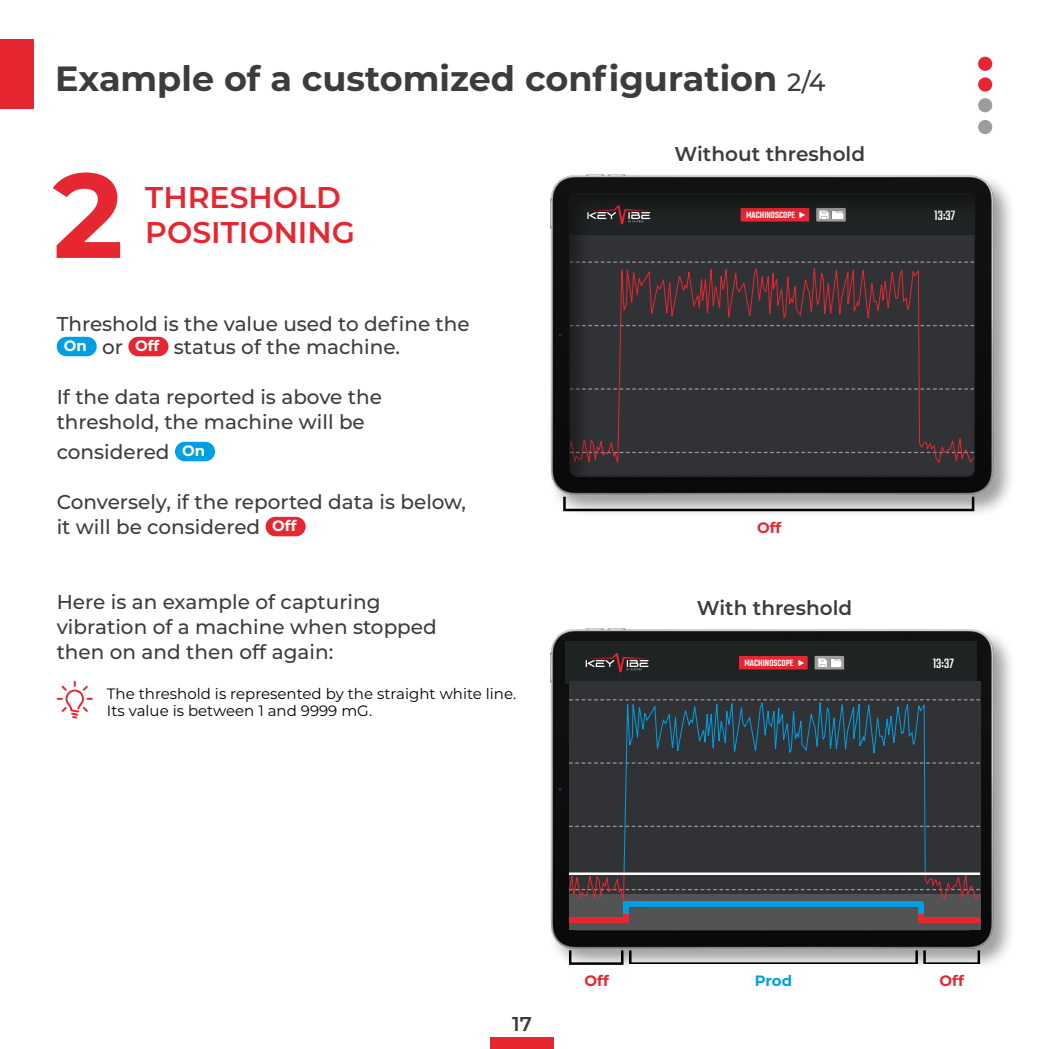
<style>
.page{position:relative;width:1049px;height:1049px;background:#fff}
.page>*{position:absolute;margin:0;border:0;box-sizing:border-box;transform-origin:0 0}
.t1{font:700 120px "Montserrat";color:#e62731}
.t2{font:700 35px "Montserrat";color:#3c3c3b}
.t3{font:600 30px "Montserrat";color:#e62731}
.t4{font:500 20px/25px "Montserrat";color:#3c3c3b}
.t5{font:600 20px "Montserrat";color:#3c3c3b}
.t6{font:15px/17.5px "Montserrat";color:#000}
.t7{font:15px "Teko";color:#fff}
.t8{font:700 15px "Montserrat";color:#e62731}
.t9{font:700 15px "Montserrat";color:#009fe3}
.t10{font:500 9.75px "Teko";color:#fff}
.s1{font-weight:500;font-size:25px}
.s2{font-weight:700;font-size:15px;color:#fff}
</style>
<div class="page">
<div style="left:490px;top:1037px;width:64px;height:12px;background:#e62731"></div>
<div style="left:0;top:39px;width:34px;height:69px;background:#e62731"></div>
<div style="left:978px;top:98px;width:14px;height:14px;background:#9d9d9c;border-radius:50%"></div>
<div style="left:978px;top:77px;width:14px;height:15px;background:#e62731;border-radius:50%"></div>
<div style="left:978px;top:57px;width:14px;height:14px;background:#e62731;border-radius:50%"></div>
<div style="left:978px;top:120px;width:14px;height:14px;background:#9d9d9c;border-radius:50%"></div>
<div style="left:57px;top:337px;width:40px;height:19px;background:#009fe3;border-radius:10px"></div>
<div style="left:128px;top:337px;width:40px;height:19px;background:#e62731;border-radius:10px"></div>
<div style="left:175px;top:442px;width:40px;height:19px;background:#009fe3;border-radius:10px"></div>
<div style="left:266px;top:517px;width:40px;height:19px;background:#e62731;border-radius:10px"></div>
<svg style="left:57px;top:681px;width:36px;height:37px"></svg>
<div style="left:547px;top:625px;width:470px;height:346px;background:#000;opacity:.4"></div>
<img style="left:547px;top:628px;width:460px;height:320px">
<div style="left:551px;top:635px;width:439px;height:69px;background:#111"></div>
<div style="left:565px;top:641px;width:411px;height:43px;background:#202324"></div>
<svg style="left:586px;top:653px;width:62px;height:19px"></svg>
<div style="left:814px;top:656px;width:30px;height:13px;background:#9d9d9c"></div>
<svg style="left:818px;top:658px;width:23px;height:9px"></svg>
<div style="left:739px;top:656px;width:69px;height:13px;background:#e62731"></div>
<svg style="left:798px;top:660px;width:5px;height:5px"></svg>
<div style="left:547px;top:172px;width:470px;height:346px;background:#000;opacity:.4"></div>
<img style="left:547px;top:175px;width:460px;height:320px">
<div style="left:569px;top:682px;width:411px;height:212px;background:#303235"></div>
<svg style="left:569px;top:699px;width:411px;height:1px"></svg>
<svg style="left:569px;top:762px;width:411px;height:2px"></svg>
<svg style="left:569px;top:826px;width:411px;height:1px"></svg>
<div style="left:570px;top:965px;width:53px;height:22px;background:#fff"></div>
<svg style="left:569px;top:950px;width:2px;height:12px"></svg>
<svg style="left:621px;top:950px;width:2px;height:12px"></svg>
<hr style="left:569px;top:962px;width:54px;height:3px;background:#000">
<div style="left:569px;top:894px;width:411px;height:36px;background:#535353"></div>
<div style="left:569px;top:917px;width:57px;height:6px;background:#e62731"></div>
<div style="left:623px;top:912px;width:6px;height:11px;background:#e62731"></div>
<div style="left:623px;top:903px;width:6px;height:10px;background:#009fe3"></div>
<div style="left:623px;top:901px;width:300px;height:5px;background:#009fe3"></div>
<div style="left:922px;top:917px;width:58px;height:6px;background:#e62731"></div>
<div style="left:918px;top:912px;width:5px;height:11px;background:#e62731"></div>
<div style="left:918px;top:903px;width:5px;height:10px;background:#009fe3"></div>
<svg style="left:623px;top:699px;width:303px;height:171px"></svg>
<svg style="left:568px;top:870px;width:413px;height:32px"></svg>
<hr style="left:569px;top:872px;width:411px;height:3px;background:#fff">
<svg style="left:629px;top:950px;width:2px;height:12px"></svg>
<hr style="left:629px;top:962px;width:289px;height:3px;background:#000">
<svg style="left:915px;top:950px;width:11px;height:13px"></svg>
<svg style="left:977px;top:950px;width:3px;height:12px"></svg>
<hr style="left:923px;top:962px;width:57px;height:3px;background:#000">
<div style="left:923px;top:965px;width:57px;height:22px;background:#fff"></div>
<div style="left:629px;top:965px;width:289px;height:22px;background:#fff"></div>
<h2 class="t2" style="left:55px;top:53px;width:772px">Example of a customized configuration <span class="s1">2/4</span></h2>
<h1 class="t1" style="left:53px;top:129px;width:72px">2</h1>
<h3 class="t3" style="left:145px;top:176px;width:197px">THRESHOLD</h3>
<h3 class="t3" style="left:145px;top:211px;width:211px">POSITIONING</h3>
<p class="t4" style="left:64px;top:312px;width:407px;line-height:22.5px;text-indent:-7px">Threshold is the value used to define the<br><span class="s2">On</span> or <span class="s2">Off</span> status of the machine.</p>
<p class="t4" style="left:57px;top:383px;width:327px">If the data reported is above the threshold, the machine will be</p>
<p class="t4" style="left:57px;top:438px;width:150px">considered <span class="s2">On</span></p>
<p class="t4" style="left:57px;top:488px;width:411px">Conversely, if the reported data is below, it will be considered <span class="s2">Off</span></p>
<p class="t4" style="left:57px;top:588px;width:382px">Here is an example of capturing vibration of a machine when stopped then on and then off again:</p>
<p class="t6" style="left:107px;top:684px;width:411px">The threshold is represented by the straight white line.<br>Its value is between 1 and 9999 mG.</p>
<p class="t5" style="left:674px;top:140px;width:192px">Without threshold</p>
<p class="t10" style="left:746px;top:209px;width:51px">MACHINOSCOPE</p>
<p class="t7" style="left:934px;top:207px;width:23px">13:37</p>
<p class="t8" style="left:757px;top:517px;width:26px">Off</p>
<p class="t5" style="left:697px;top:593px;width:157px">With threshold</p>
<p class="t10" style="left:744px;top:657px;width:51px">MACHINOSCOPE</p>
<p class="t7" style="left:933px;top:655px;width:23px">13:37</p>
<p class="t5" style="left:512px;top:1009px;width:21px">17</p>
<p class="t8" style="left:585px;top:970px;width:26px">Off</p>
<p class="t9" style="left:755px;top:970px;width:39px">Prod</p>
<p class="t8" style="left:939px;top:970px;width:26px">Off</p>
</div>
